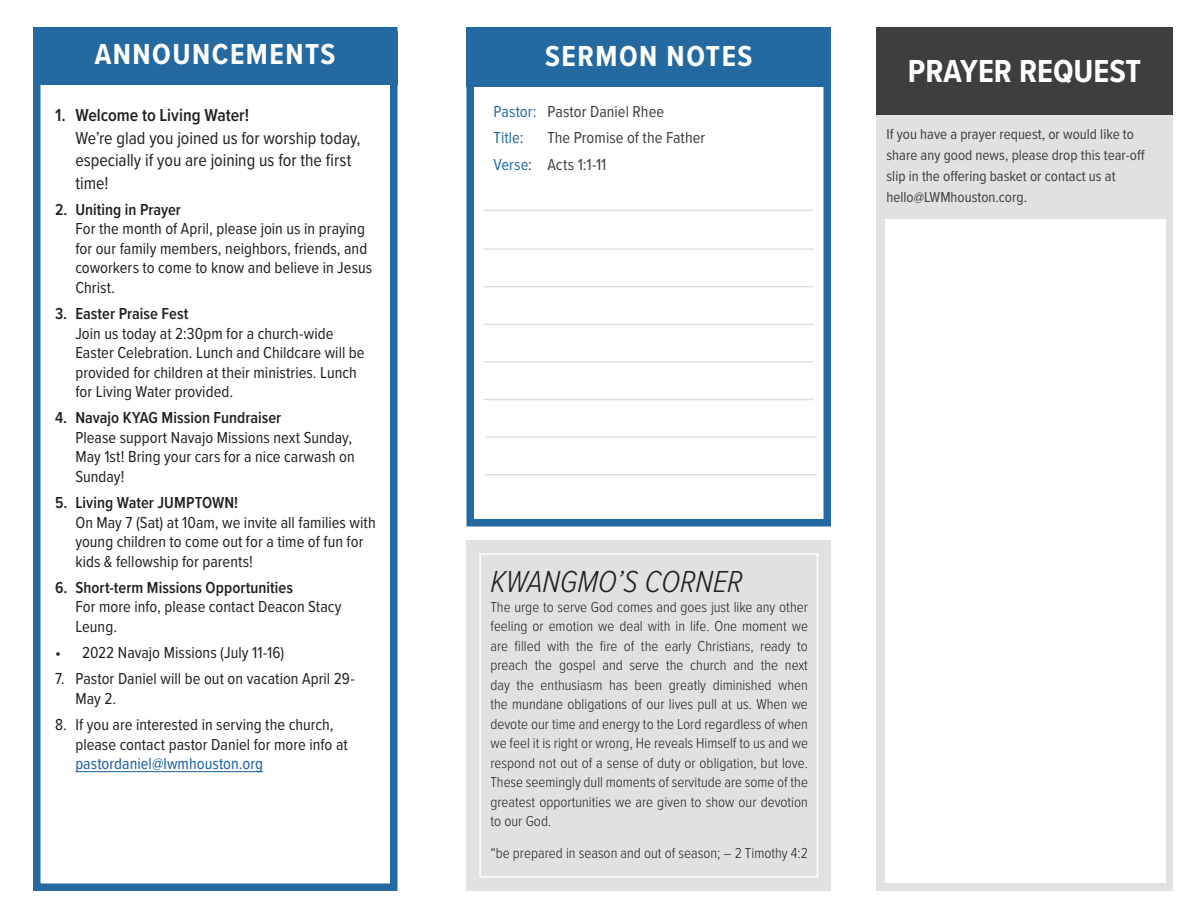
<style>
.page{position:relative;width:1188px;height:918px;background:#fff}
.page>*{position:absolute;margin:0;border:0;box-sizing:border-box;transform-origin:0 0}
.t1{font:700 33px "Proxima Nova Cond";color:#fff}
.t2{font:italic 300 31.5px "Proxima Nova Cond";color:#231f20}
.t3{font:700 30px "Proxima Nova Cond";letter-spacing:.05em;color:#fff}
.t4{font:18px/22.5px "Proxima Nova Cond";color:#231f20}
.t5{font:16.5px/19.5px "Proxima Nova Cond";color:#231f20}
.t6{font:16.5px "Proxima Nova Cond";color:#3e3e3f}
.t7{font:16.5px "Proxima Nova Cond";letter-spacing:.005em;color:#246aa0}
.t8{font:300 15px/19.5px "Proxima Nova Cond";color:#231f20;text-align:justify}
.t9{font:15px/21px "Proxima Nova Cond";color:#3e3e3f}
.s1{font-weight:600}
.s2{color:#175d9e}
.s3{color:#246aa0}
.s4{color:#3e3e3f}
</style>
<div class="page">
<div style="left:33px;top:31px;width:365px;height:54px;background:#246aa0"></div>
<div style="left:33px;top:27px;width:365px;height:864px;border:8px solid #246aa0"></div>
<hr style="left:75px;top:771px;width:188px;height:1px;background:#175d9e">
<div style="left:467px;top:27px;width:364px;height:59px;background:#246aa0"></div>
<div style="left:466px;top:27px;width:365px;height:499px;border:8px solid #246aa0"></div>
<hr style="left:483px;top:248px;width:331px;height:2px;background:#e0e1e3">
<hr style="left:483px;top:210px;width:331px;height:1px;background:#e0e1e3">
<hr style="left:483px;top:286px;width:331px;height:1px;background:#e0e1e3">
<hr style="left:483px;top:324px;width:331px;height:1px;background:#e0e1e3">
<hr style="left:483px;top:361px;width:331px;height:2px;background:#e0e1e3">
<hr style="left:486px;top:436px;width:330px;height:2px;background:#e0e1e3">
<hr style="left:483px;top:399px;width:331px;height:1px;background:#e0e1e3">
<hr style="left:486px;top:474px;width:330px;height:2px;background:#e0e1e3">
<div style="left:876px;top:115px;width:297px;height:776px;background:#e0e1e3"></div>
<div style="left:876px;top:27px;width:297px;height:88px;background:#3e3e3f"></div>
<div style="left:885px;top:219px;width:280px;height:664px;background:#fff"></div>
<div style="left:467px;top:540px;width:364px;height:351px;background:#e0e1e3"></div>
<div style="left:479px;top:553px;width:339px;height:325px;border:2px solid #fff"></div>
<p class="t3" style="left:95px;top:32px;width:242px">ANNOUNCEMENTS</p>
<p class="t4" style="left:75px;top:103px;width:287px;text-indent:-20px"><span class="s1">1. Welcome to Living Water!<br></span>We’re glad you joined us for worship today, especially if you are joining us for the first time!</p>
<p class="t5" style="left:75px;top:199px;width:298px;text-indent:-20px"><span class="s1">2. Uniting in Prayer<br></span>For the month of April, please join us in praying for our family members, neighbors, friends, and coworkers to come to know and believe in Jesus Christ.</p>
<p class="t5" style="left:75px;top:303px;width:291px;text-indent:-20px"><span class="s1">3. Easter Praise Fest<br></span>Join us today at 2:30pm for a church-wide Easter Celebration. Lunch and Childcare will be provided for children at their ministries. Lunch for Living Water provided.</p>
<p class="t5" style="left:75px;top:407px;width:281px;text-indent:-20px"><span class="s1">4. Navajo KYAG Mission Fundraiser<br></span>Please support Navajo Missions next Sunday,<br>May 1st! Bring your cars for a nice carwash on<br>Sunday!</p>
<p class="t5" style="left:75px;top:492px;width:302px;text-indent:-20px"><span class="s1">5. Living Water JUMPTOWN!<br></span>On May 7 (Sat) at 10am, we invite all families with young children to come out for a time of fun for kids &amp; fellowship for parents!</p>
<p class="t5" style="left:75px;top:577px;width:268px;text-indent:-20px"><span class="s1">6. Short-term Missions Opportunities<br></span>For more info, please contact Deacon Stacy<br>Leung.</p>
<p class="t5" style="left:55px;top:642px;width:231px">• 2022 Navajo Missions (July 11-16)</p>
<p class="t5" style="left:75px;top:668px;width:281px;text-indent:-20px">7. Pastor Daniel will be out on vacation April 29-<br>May 2.</p>
<p class="t5" style="left:75px;top:714px;width:274px;text-indent:-20px">8. If you are interested in serving the church, please contact pastor Daniel for more info at <span class="s2">pastordaniel@lwmhouston.org</span></p>
<p class="t3" style="left:545px;top:34px;width:209px">SERMON NOTES</p>
<p class="t6" style="left:494px;top:99px;width:172px"><span class="s3">Pastor:</span> Pastor Daniel Rhee</p>
<p class="t7" style="left:494px;top:126px;width:32px">Title<span class="s4">:</span></p>
<p class="t6" style="left:548px;top:126px;width:159px">The Promise of the Father</p>
<p class="t6" style="left:494px;top:152px;width:115px"><span class="s3">Verse</span>: Acts 1:1-11</p>
<p class="t1" style="left:908px;top:47px;width:235px">PRAYER REQUEST</p>
<p class="t9" style="left:886px;top:123px;width:260px">If you have a prayer request, or would like to share any good news, please drop this tear-off slip in the offering basket or contact us at hello@LWMhouston.corg.</p>
<p class="t2" style="left:490px;top:559px;width:254px">KWANGMO’S CORNER</p>
<p class="t8" style="left:490px;top:596px;width:319px">The urge to serve God comes and goes just like any other feeling or emotion we deal with in life. One moment we are filled with the fire of the early Christians, ready to preach the gospel and serve the church and the next day the enthusiasm has been greatly diminished when the mundane obligations of our lives pull at us. When we devote our time and energy to the Lord regardless of when we feel it is right or wrong, He reveals Himself to us and we respond not out of a sense of duty or obligation, but love.<br>These seemingly dull moments of servitude are some of the greatest opportunities we are given to show our devotion to our God.</p>
<p class="t8" style="left:490px;top:842px;width:319px">“be prepared in season and out of season; – 2 Timothy 4:2</p>
</div>
